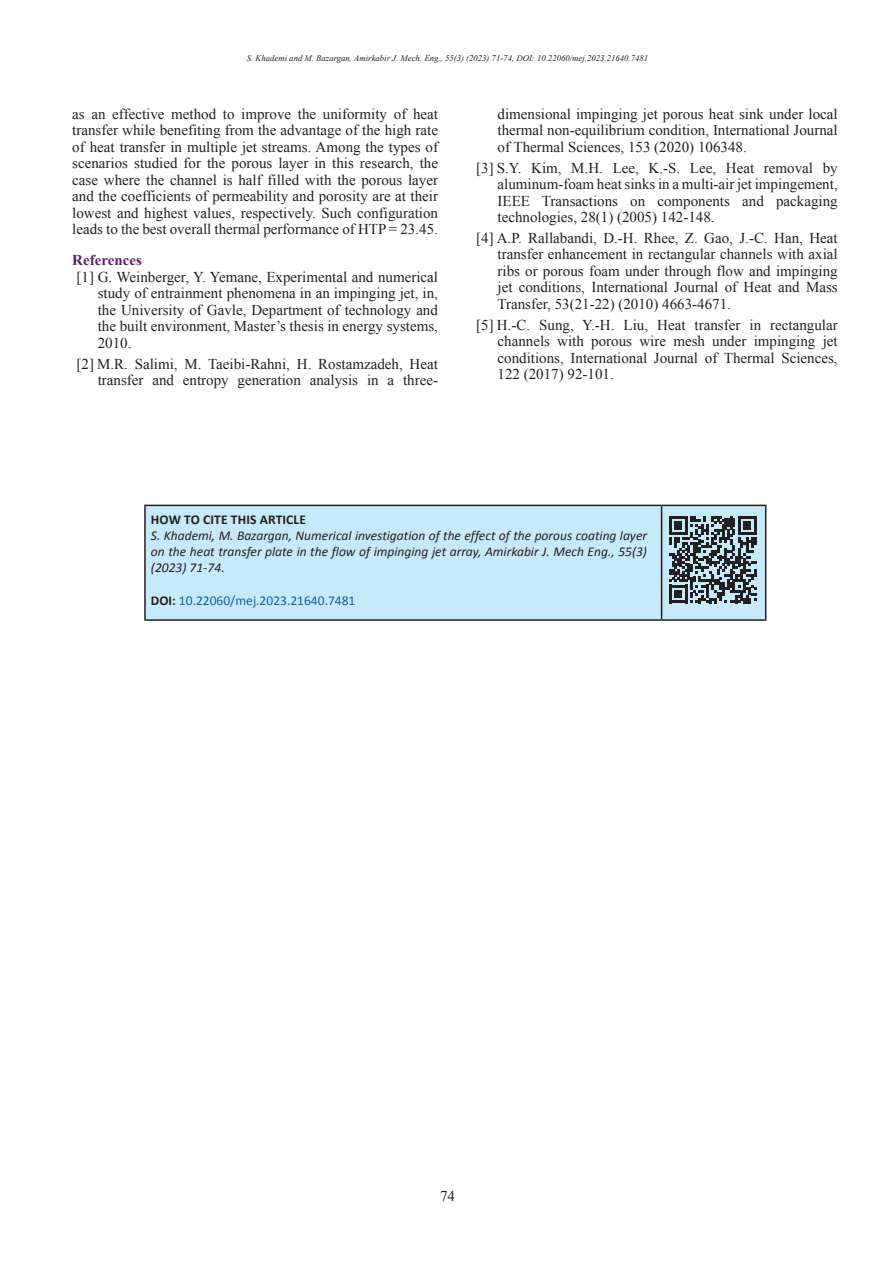
<style>
.page{position:relative;width:893px;height:1263px;background:#fff}
.page>*{position:absolute;margin:0;border:0;box-sizing:border-box;transform-origin:0 0}
.Normal_Text{font:15px/16.5px "Times New Roman";color:#231f20;text-align:justify}
.Heading_00__Without{font:700 15px "Times New Roman";color:#632065}
.t1{font:italic 13.5px/16.2px "Calibri";color:#231f20;text-align:justify}
.t2{font:13.5px "Calibri";color:#175d9e}
.t3{font:700 13.5px "Calibri";letter-spacing:.01em;color:#231f20}
.t4{font:italic 8.7px "Times New Roman";color:#231f20}
.s1{font-weight:700;color:#231f20}
</style>
<div class="page">
<div style="left:146px;top:506px;width:619px;height:113px;background:#c6eafa"></div>
<hr style="left:144px;top:505px;width:518px;height:1px;background:#231f20">
<hr style="left:144px;top:506px;width:2px;height:113px;background:#231f20">
<hr style="left:662px;top:505px;width:104px;height:1px;background:#231f20">
<hr style="left:661px;top:506px;width:1px;height:113px;background:#231f20">
<hr style="left:765px;top:506px;width:1px;height:113px;background:#231f20">
<hr style="left:144px;top:619px;width:518px;height:2px;background:#231f20">
<hr style="left:662px;top:619px;width:104px;height:2px;background:#231f20">
<svg style="left:669px;top:516px;width:87px;height:87px;background:#69767e"></svg>
<p class="t4" style="left:247px;top:52px;width:403px">S. Khademi and M. Bazargan, Amirkabir J. Mech. Eng., 55(3) (2023) 71-74, DOI: 10.22060/mej.2023.21640.7481</p>
<p class="Normal_Text" style="left:72px;top:105px;width:367px">as an effective method to improve the uniformity of heat transfer while benefiting from the advantage of the high rate of heat transfer in multiple jet streams. Among the types of scenarios studied for the porous layer in this research, the case where the channel is half filled with the porous layer and the coefficients of permeability and porosity are at their lowest and highest values, respectively. Such configuration leads to the best overall thermal performance of HTP = 23.45.</p>
<p class="Heading_00__Without" style="left:72px;top:249px;width:71px">References</p>
<p class="Normal_Text" style="left:98px;top:268px;width:342px;text-indent:-21px">[1] G. Weinberger, Y. Yemane, Experimental and numerical study of entrainment phenomena in an impinging jet, in, the University of Gavle, Department of technology and the built environment, Master’s thesis in energy systems, 2010.</p>
<p class="Normal_Text" style="left:77px;top:355px;width:363px;text-align:right">[2] M.R. Salimi, M. Taeibi-Rahni, H. Rostamzadeh, Heat transfer and entropy generation analysis in a three-</p>
<p class="Normal_Text" style="left:497px;top:105px;width:342px">dimensional impinging jet porous heat sink under local thermal non-equilibrium condition, International Journal of Thermal Sciences, 153 (2020) 106348.</p>
<p class="Normal_Text" style="left:497px;top:159px;width:342px;text-indent:-21px">[3] S.Y. Kim, M.H. Lee, K.-S. Lee, Heat removal by aluminum-foam heat sinks in a multi-air jet impingement, IEEE Transactions on components and packaging technologies, 28(1) (2005) 142-148.</p>
<p class="Normal_Text" style="left:497px;top:229px;width:342px;text-indent:-21px">[4] A.P. Rallabandi, D.-H. Rhee, Z. Gao, J.-C. Han, Heat transfer enhancement in rectangular channels with axial ribs or porous foam under through flow and impinging jet conditions, International Journal of Heat and Mass Transfer, 53(21-22) (2010) 4663-4671.</p>
<p class="Normal_Text" style="left:497px;top:316px;width:342px;text-indent:-21px">[5] H.-C. Sung, Y.-H. Liu, Heat transfer in rectangular channels with porous wire mesh under impinging jet conditions, International Journal of Thermal Sciences, 122 (2017) 92-101.</p>
<p class="t3" style="left:151px;top:511px;width:157px">HOW TO CITE THIS ARTICLE</p>
<p class="t1" style="left:151px;top:527px;width:498px">S. Khademi, M. Bazargan, Numerical investigation of the effect of the porous coating layer on the heat transfer plate in the flow of impinging jet array, Amirkabir J. Mech Eng., 55(3) (2023) 71-74.</p>
<p class="t2" style="left:151px;top:592px;width:206px"><span class="s1">DOI:</span> 10.22060/mej.2023.21640.7481</p>
<p class="Normal_Text" style="left:440px;top:1187px;width:16px">74</p>
</div>
